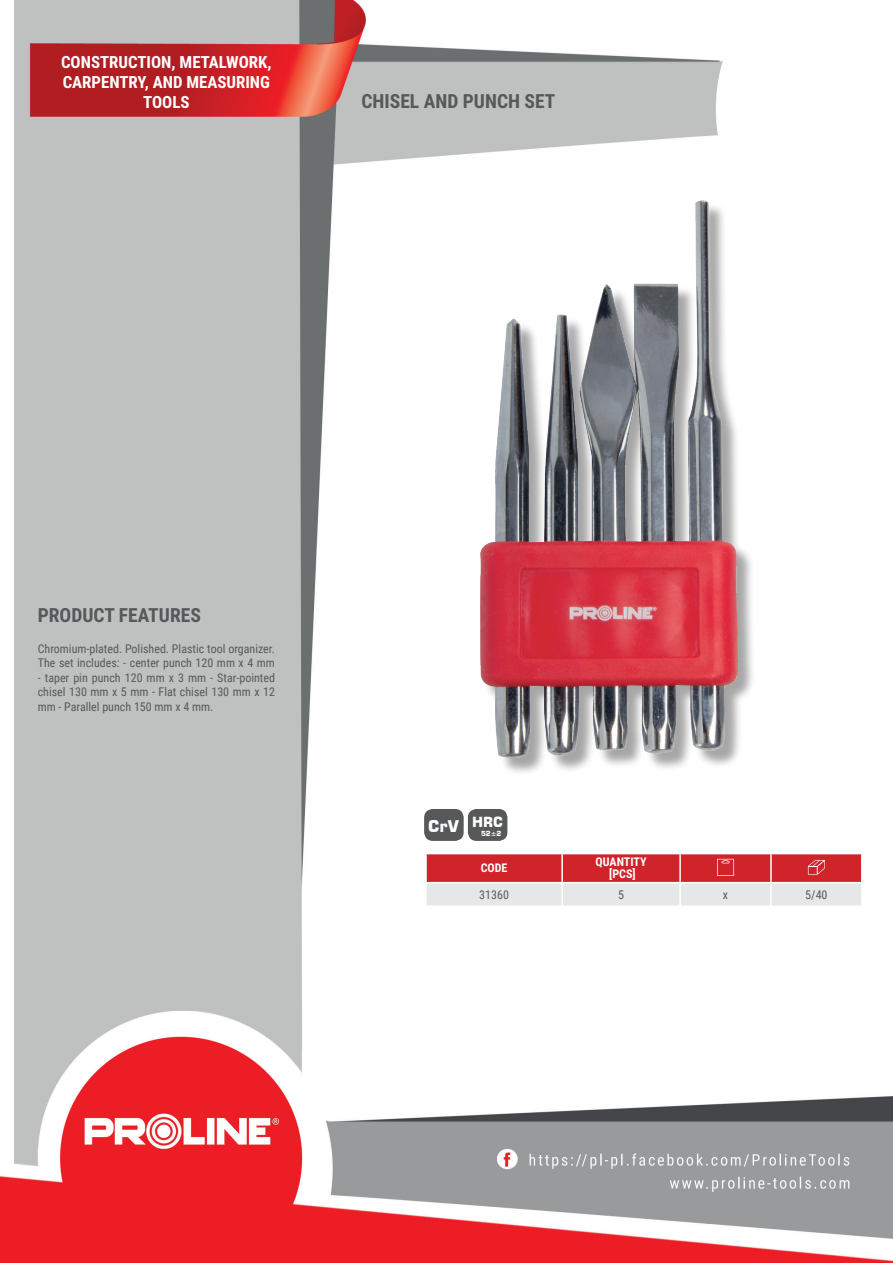
<style>
.page{position:relative;width:893px;height:1263px;background:#fff}
.page>*{position:absolute;margin:0;border:0;box-sizing:border-box;transform-origin:0 0}
.t1{font:700 19.5px "Roboto Condensed";color:#57585a}
.t2{font:700 16.8px/20.1px "Roboto Condensed";color:#fff;text-align:center}
.t3{font:700 16.05px "Square 721 BT";color:#fff}
.t4{font:12px/14.4px "Roboto Condensed";color:#57585a}
.t5{font:700 12px/12px "Roboto Condensed";color:#fff;text-align:center}
.t6{font:700 6.9px "Square 721 BT";color:#fff}
</style>
<div class="page">
<img style="left:0;top:0;width:893px;height:1263px">
<div style="left:482px;top:203px;width:274px;height:572px;background:#231f20;opacity:.4"></div>
<img style="left:480px;top:200px;width:257px;height:557px">
<hr style="left:425px;top:854px;width:2px;height:28px;background:#fff">
<hr style="left:425px;top:883px;width:2px;height:22px;background:#fff">
<hr style="left:425px;top:853px;width:137px;height:1px;background:#fff">
<hr style="left:425px;top:882px;width:137px;height:1px;background:#fff">
<hr style="left:425px;top:905px;width:137px;height:2px;background:#fff">
<hr style="left:562px;top:905px;width:118px;height:2px;background:#fff">
<hr style="left:680px;top:905px;width:91px;height:2px;background:#fff">
<hr style="left:771px;top:905px;width:91px;height:2px;background:#fff">
<svg style="left:426px;top:853px;width:436px;height:53px;background:#dd858a"></svg>
<div style="left:425px;top:810px;width:38px;height:30px;background:#57585a;border-radius:8px"></div>
<div style="left:424px;top:809px;width:40px;height:32px;border:1px solid #57585a;border-radius:8px"></div>
<div style="left:469px;top:810px;width:38px;height:30px;background:#57585a;border-radius:8px"></div>
<div style="left:468px;top:809px;width:39px;height:32px;border:1px solid #57585a;border-radius:8px"></div>
<h2 class="t2" style="left:61px;top:51px;width:212px">CONSTRUCTION, METALWORK,<br>CARPENTRY, AND MEASURING<br>TOOLS</h2>
<h1 class="t1" style="left:361px;top:88px;width:196px">CHISEL AND PUNCH SET</h1>
<h1 class="t1" style="left:38px;top:601px;width:165px">PRODUCT FEATURES</h1>
<p class="t4" style="left:38px;top:641px;width:239px">Chromium-plated. Polished. Plastic tool organizer.<br>The set includes: - center punch 120 mm x 4 mm</p>
<p class="t4" style="left:38px;top:670px;width:239px;text-align:justify">- taper pin punch 120 mm x 3 mm - Star-pointed chisel 130 mm x 5 mm - Flat chisel 130 mm x 12 mm - Parallel punch 150 mm x 4 mm.</p>
<h3 class="t3" style="left:428px;top:816px;width:76px">CrV <sup>HRC</sup></h3>
<p class="t6" style="left:481px;top:829px;width:22px">52±2</p>
<p class="t5" style="left:481px;top:862px;width:28px">CODE</p>
<p class="t5" style="left:596px;top:856px;width:53px">QUANTITY [PCS]</p>
<p class="t4" style="left:479px;top:887px;width:31px">31360</p>
<p class="t4" style="left:618px;top:887px;width:7px">5</p>
<p class="t4" style="left:723px;top:887px;width:7px">x</p>
<p class="t4" style="left:805px;top:887px;width:24px">5/40</p>
</div>
